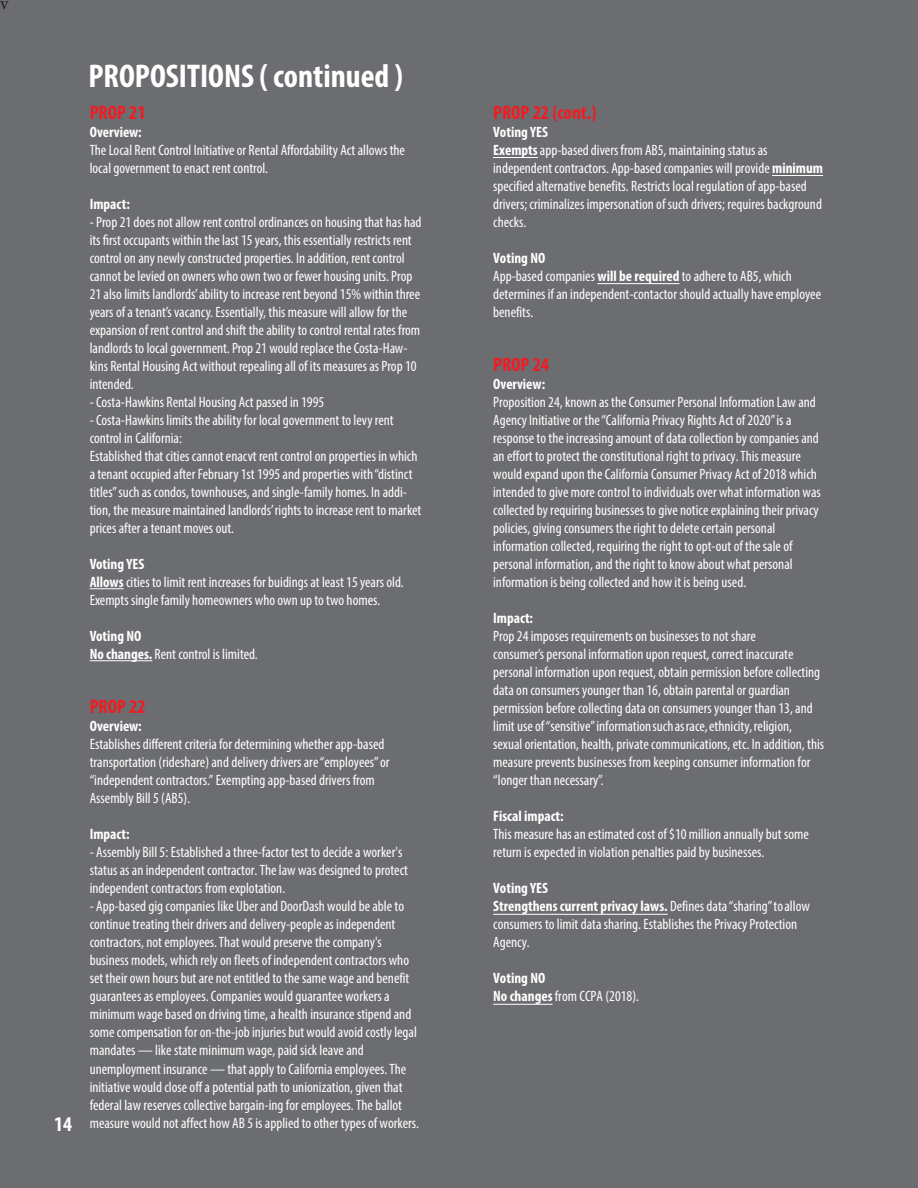
<style>
.page{position:relative;width:918px;height:1188px;background:#6c6d70}
.page>*{position:absolute;margin:0;border:0;box-sizing:border-box;transform-origin:0 0}
.Paragraph_Style_1{font:700 condensed 33px "Myriad Pro";color:#fff}
.Paragraph_Style_1-2{font:700 condensed 21px "Myriad Pro";color:#fff}
.t1{font:700 condensed 19.5px "Myriad Pro";color:#ee1d23}
.t2{font:18px "Minion Pro";color:#231f20}
.t3{font:condensed 15px/18px "Myriad Pro";color:#fff}
.t4{font:700 condensed 15px/18px "Myriad Pro";color:#fff}
.s1{font-weight:700}
.s2{font-weight:400}
</style>
<div class="page">
<hr style="left:90px;top:588px;width:34px;height:1px;background:#fff">
<hr style="left:90px;top:660px;width:62px;height:1px;background:#fff">
<hr style="left:493px;top:157px;width:45px;height:1px;background:#fff">
<hr style="left:772px;top:175px;width:51px;height:1px;background:#fff">
<hr style="left:597px;top:283px;width:82px;height:1px;background:#fff">
<hr style="left:493px;top:914px;width:175px;height:1px;background:#fff">
<hr style="left:493px;top:1004px;width:60px;height:1px;background:#fff">
<p class="t2" style="left:0;top:-9px;width:10px">v</p>
<p class="Paragraph_Style_1-2" style="left:54px;top:1110px;width:19px">14</p>
<p class="Paragraph_Style_1" style="left:88px;top:55px;width:316px">PROPOSITIONS ( continued )</p>
<p class="t1" style="left:90px;top:101px;width:58px">PROP 21</p>
<p class="t4" style="left:90px;top:123px;width:54px">Overview:</p>
<p class="t3" style="left:90px;top:141px;width:317px">The Local Rent Control Initiative or Rental Affordability Act allows the local government to enact rent control.</p>
<p class="t4" style="left:90px;top:195px;width:42px">Impact:</p>
<p class="t3" style="left:90px;top:213px;width:333px">- Prop 21 does not allow rent control ordinances on housing that has had its first occupants within the last 15 years, this essentially restricts rent control on any newly constructed properties. In addition, rent control cannot be levied on owners who own two or fewer housing units. Prop 21 also limits landlords’ ability to increase rent beyond 15% within three years of a tenant’s vacancy. Essentially, this measure will allow for the expansion of rent control and shift the ability to control rental rates from landlords to local government. Prop 21 would replace the Costa-Haw&shy;kins Rental Housing Act without repealing all of its measures as Prop 10 intended.</p>
<p class="t3" style="left:90px;top:393px;width:236px">- Costa-Hawkins Rental Housing Act passed in 1995</p>
<p class="t3" style="left:90px;top:411px;width:305px">- Costa-Hawkins limits the ability for local government to levy rent control in California:</p>
<p class="t3" style="left:90px;top:447px;width:333px">Established that cities cannot enacvt rent control on properties in which a tenant occupied after February 1st 1995 and properties with “distinct titles” such as condos, townhouses, and single-family homes. In addi&shy;tion, the measure maintained landlords’ rights to increase rent to market prices after a tenant moves out.</p>
<p class="t4" style="left:90px;top:555px;width:56px">Voting YES</p>
<p class="t3" style="left:90px;top:573px;width:316px"><span class="s1">Allows</span> cities to limit rent increases for buidings at least 15 years old.<br>Exempts single family homeowners who own up to two homes.</p>
<p class="t4" style="left:90px;top:627px;width:53px">Voting NO</p>
<p class="t3" style="left:90px;top:645px;width:170px"><span class="s1">No changes.</span> Rent control is limited.</p>
<p class="t1" style="left:90px;top:695px;width:58px">PROP 22</p>
<p class="t3" style="left:90px;top:717px;width:301px"><span class="s1">Overview:<br></span>Establishes different criteria for determining whether app-based transportation (rideshare) and delivery drivers are “employees” or “independent contractors.” Exempting app-based drivers from Assembly Bill 5 (AB5).</p>
<p class="t4" style="left:90px;top:825px;width:41px">Impact:</p>
<p class="t3" style="left:90px;top:843px;width:320px">- Assembly Bill 5: Established a three-factor test to decide a worker's status as an independent contractor. The law was designed to protect independent contractors from explotation.</p>
<p class="t3" style="left:90px;top:897px;width:331px">- App-based gig companies like Uber and DoorDash would be able to continue treating their drivers and delivery-people as independent contractors, not employees. That would preserve the company's business models, which rely on fleets of independent contractors who set their own hours but are not entitled to the same wage and benefit guarantees as employees. Companies would guarantee workers a minimum wage based on driving time, a health insurance stipend and some compensation for on-the-job injuries but would avoid costly legal mandates — like state minimum wage, paid sick leave and unemployment insurance — that apply to California employees. The initiative would close off a potential path to unionization, given that federal law reserves collective bargain-ing for employees. The ballot measure would not affect how AB 5 is applied to other types of workers.</p>
<p class="t1" style="left:493px;top:101px;width:105px">PROP 22 (cont.)</p>
<p class="t3" style="left:493px;top:123px;width:331px"><span class="s1">Voting YES<br>Exempts</span> app-based divers from AB5, maintaining status as independent contractors. App-based companies will provide <span class="s1">minimum </span>specified alternative benefits. Restricts local regulation of app-based drivers; criminalizes impersonation of such drivers; requires background checks.</p>
<p class="t3" style="left:493px;top:249px;width:330px"><span class="s1">Voting NO<br></span>App-based companies <span class="s1">will be required</span> to adhere to AB5, which determines if an independent-contactor should actually have employee benefits.</p>
<p class="t1" style="left:493px;top:353px;width:58px">PROP 24</p>
<p class="t3" style="left:493px;top:375px;width:329px"><span class="s1">Overview:<br></span>Proposition 24, known as the Consumer Personal Information Law and Agency Initiative or the “California Privacy Rights Act of 2020” is a response to the increasing amount of data collection by companies and an effort to protect the constitutional right to privacy. This measure would expand upon the California Consumer Privacy Act of 2018 which intended to give more control to individuals over what information was collected by requiring businesses to give notice explaining their privacy policies, giving consumers the right to delete certain personal information collected, requiring the right to opt-out of the sale of personal information, and the right to know about what personal information is being collected and how it is being used.</p>
<p class="t3" style="left:493px;top:609px;width:333px"><span class="s1">Impact:<br></span>Prop 24 imposes requirements on businesses to not share<br>consumer’s personal information upon request, correct inaccurate personal information upon request, obtain permission before collecting data on consumers younger than 16, obtain parental or guardian permission before collecting data on consumers younger than 13, and limit use of “sensitive” information such as race, ethnicity, religion, sexual orientation, health, private communications, etc. In addition, this measure prevents businesses from keeping consumer information for “longer than necessary”.</p>
<p class="t3" style="left:493px;top:807px;width:317px"><span class="s1">Fiscal impact:<br></span>This measure has an estimated cost of $10 million annually but some return is expected in violation penalties paid by businesses.</p>
<p class="t3" style="left:493px;top:879px;width:318px"><span class="s1">Voting YES<br>Strengthens current privacy laws.</span> Defines data “sharing” to allow consumers to limit data sharing. Establishes the Privacy Protection Agency.</p>
<p class="t4" style="left:493px;top:969px;width:147px">Voting NO<br>No changes <span class="s2">from CCPA (2018).</span></p>
</div>
